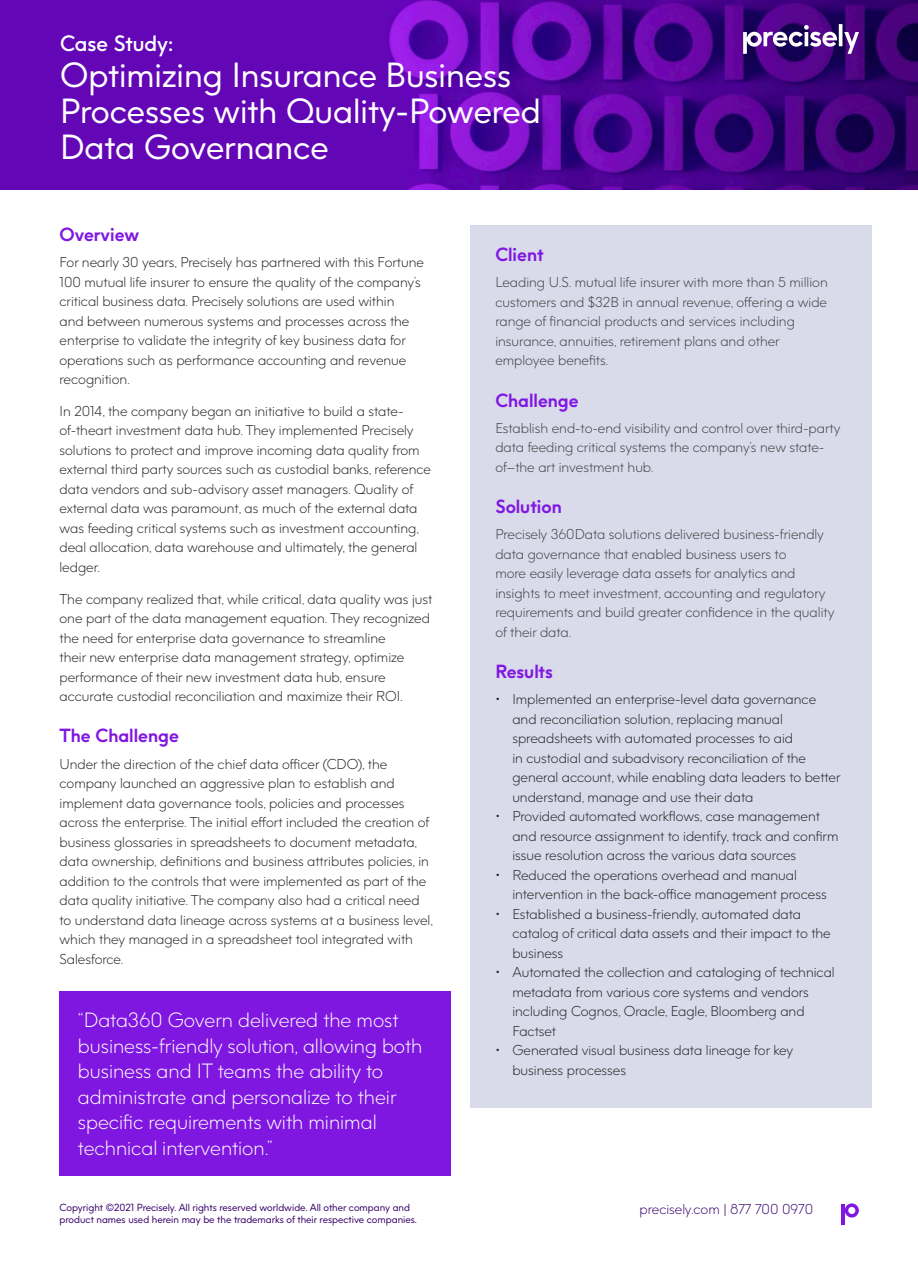
<style>
.page{position:relative;width:918px;height:1263px;background:#fff}
.page>*{position:absolute;margin:0;border:0;box-sizing:border-box;transform-origin:0 0}
.t1{font:33px/36px "Precisely";color:#fff}
.Case_Study_Label{font:600 21px "Precisely";color:#fff}
.Callout{font:300 19.5px/25.5px "Precisely";color:#fff}
.t2{font:700 18px "Precisely";color:#8017e1}
.Body{font:300 13.5px/19.5px "Precisely";color:#231f20}
.Body-2{font:300 13.5px/19.5px "Precisely";color:#3e3e3f}
.t3{font:300 13.5px "Precisely";color:#39006b}
.t4{font:9.75px/11.7px "Precisely";color:#39006b}
</style>
<div class="page">
<svg style="left:845px;top:1203px;width:14px;height:14px"></svg>
<hr style="left:841px;top:1204px;width:4px;height:20px;background:#8017e1">
<img style="left:0;top:0;width:918px;height:189px">
<svg style="left:743px;top:24px;width:116px;height:30px"></svg>
<div style="left:471px;top:225px;width:401px;height:883px;background:#d9dbeb"></div>
<div style="left:60px;top:991px;width:391px;height:185px;background:#8017e1"></div>
<p class="Case_Study_Label" style="left:60px;top:30px;width:115px">Case Study:</p>
<h1 class="t1" style="left:60px;top:57px;width:482px">Optimizing Insurance Business<br>Processes with Quality-Powered<br>Data Governance</h1>
<h3 class="t2" style="left:60px;top:223px;width:81px">Overview</h3>
<p class="Body" style="left:60px;top:253px;width:366px">For nearly 30 years, Precisely has partnered with this Fortune 100 mutual life insurer to ensure the quality of the company’s critical business data. Precisely solutions are used within<br>and between numerous systems and processes across the enterprise to validate the integrity of key business data for operations such as performance accounting and revenue recognition.</p>
<p class="Body" style="left:60px;top:401px;width:373px">In 2014, the company began an initiative to build a state&shy;of-theart investment data hub. They implemented Precisely solutions to protect and improve incoming data quality from external third party sources such as custodial banks, reference data vendors and sub-advisory asset managers. Quality of external data was paramount, as much of the external data was feeding critical systems such as investment accounting, deal allocation, data warehouse and ultimately, the general ledger.</p>
<p class="Body" style="left:60px;top:589px;width:374px">The company realized that, while critical, data quality was just one part of the data management equation. They recognized the need for enterprise data governance to streamline<br>their new enterprise data management strategy, optimize performance of their new investment data hub, ensure accurate custodial reconciliation and maximize their ROI.</p>
<h3 class="t2" style="left:60px;top:724px;width:121px">The Challenge</h3>
<p class="Body" style="left:60px;top:754px;width:375px">Under the direction of the chief data officer (CDO), the company launched an aggressive plan to establish and implement data governance tools, policies and processes across the enterprise. The initial effort included the creation of business glossaries in spreadsheets to document metadata, data ownership, definitions and business attributes policies, in addition to the controls that were implemented as part of the data quality initiative. The company also had a critical need to understand data lineage across systems at a business level, which they managed in a spreadsheet tool integrated with Salesforce.</p>
<p class="Callout" style="left:78px;top:1007px;width:346px">“Data360 Govern delivered the most business-friendly solution, allowing both business and IT teams the ability to administrate and personalize to their specific requirements with minimal technical intervention.”</p>
<h3 class="t2" style="left:495px;top:243px;width:50px">Client</h3>
<p class="Body-2" style="left:495px;top:273px;width:334px">Leading U.S. mutual life insurer with more than 5 million customers and $32B in annual revenue, offering a wide range of financial products and services including insurance, annuities, retirement plans and other employee benefits.</p>
<h3 class="t2" style="left:495px;top:388px;width:85px">Challenge</h3>
<p class="Body-2" style="left:495px;top:418px;width:347px">Establish end-to-end visibility and control over third-party data feeding critical systems the company’s new state&shy;of–the art investment hub.</p>
<h3 class="t2" style="left:495px;top:495px;width:68px">Solution</h3>
<p class="Body-2" style="left:495px;top:525px;width:341px">Precisely 360Data solutions delivered business-friendly data governance that enabled business users to<br>more easily leverage data assets for analytics and insights to meet investment, accounting and regulatory requirements and build greater confidence in the quality of their data.</p>
<h3 class="t2" style="left:495px;top:660px;width:59px">Results</h3>
<p class="Body" style="left:512px;top:690px;width:330px;text-indent:-17px">• Implemented an enterprise-level data governance and reconciliation solution, replacing manual spreadsheets with automated processes to aid<br>in custodial and subadvisory reconciliation of the general account, while enabling data leaders to better understand, manage and use their data</p>
<p class="Body" style="left:512px;top:807px;width:328px;text-indent:-17px">• Provided automated workflows, case management and resource assignment to identify, track and confirm issue resolution across the various data sources</p>
<p class="Body" style="left:512px;top:865px;width:316px;text-indent:-17px">• Reduced the operations overhead and manual intervention in the back-office management process</p>
<p class="Body" style="left:512px;top:904px;width:320px;text-indent:-17px">• Established a business-friendly, automated data catalog of critical data assets and their impact to the business</p>
<p class="Body" style="left:512px;top:963px;width:324px;text-indent:-17px">• Automated the collection and cataloging of technical metadata from various core systems and vendors including Cognos, Oracle, Eagle, Bloomberg and Factset</p>
<p class="Body" style="left:512px;top:1041px;width:282px;text-indent:-17px">• Generated visual business data lineage for key business processes</p>
<p class="t4" style="left:60px;top:1202px;width:359px">Copyright ©2021 Precisely. All rights reserved worldwide. All other company and product names used herein may be the trademarks of their respective companies.</p>
<p class="t3" style="left:640px;top:1201px;width:175px">precisely.com | 877 700 0970</p>
</div>
